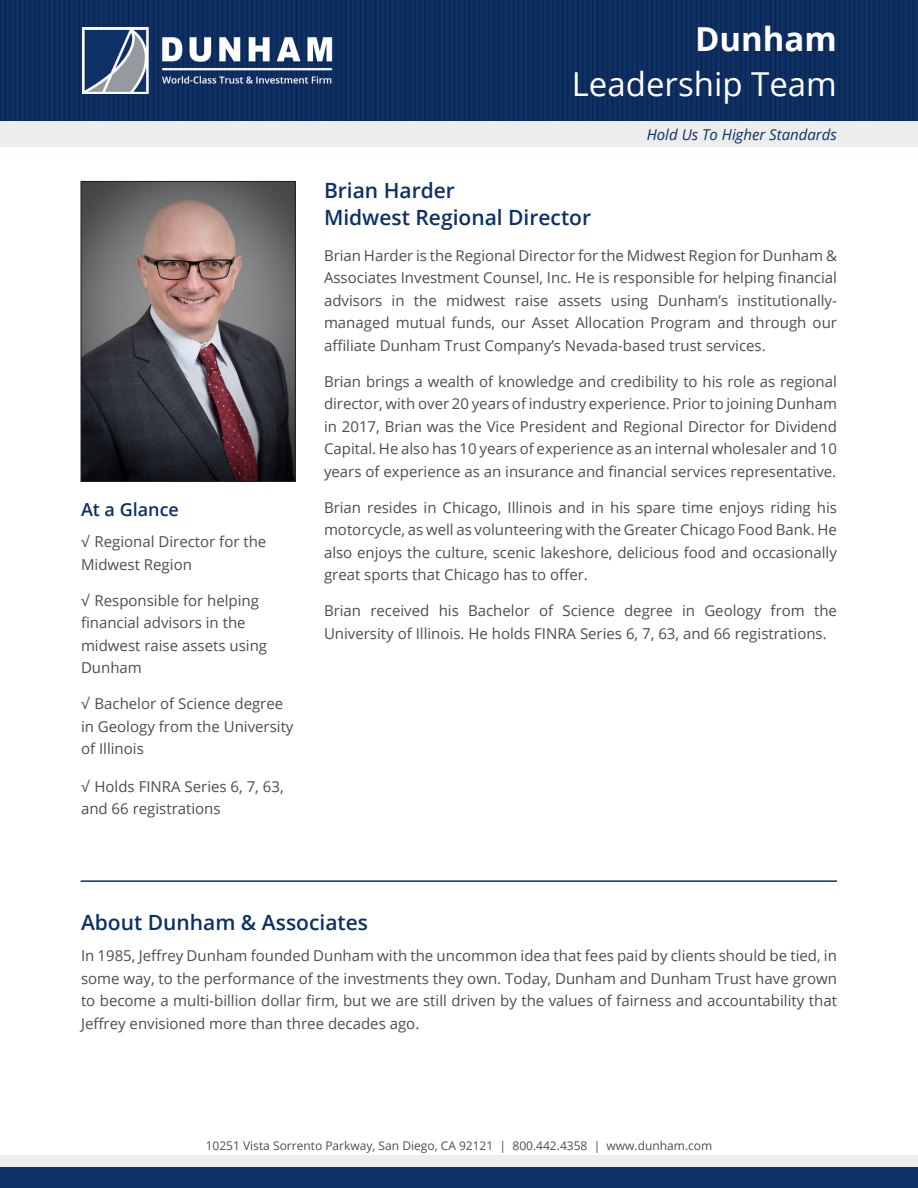
<style>
.page{position:relative;width:918px;height:1188px;background:#fff}
.page>*{position:absolute;margin:0;border:0;box-sizing:border-box;transform-origin:0 0}
.Page_Title_-_White{font:33px "Open Sans";color:#fff}
.Page_Title_-_White-2{font:700 33px "Open Sans";color:#fff}
.Subhead_12pt_-_Blue{font:600 21px "Open Sans";color:#0d3166}
.Subhead_12pt_-_Blue-2{font:600 18px "Open Sans";color:#0d3166}
.Body_Regular{font:15px/22.5px "Open Sans";color:#4d4d4d;text-align:justify}
.Checkmark_Bullet_Mai{font:15px/22.5px "Open Sans";color:#4d4d4d}
.Blue_Slogan_Line{font:italic 15px "Open Sans";color:#0d3166}
.Address{font:12px "Open Sans";color:#4d4d4d}
</style>
<div class="page">
<img style="left:0;top:0;width:918px;height:122px">
<div style="left:0;top:122px;width:918px;height:25px;background:#eceded"></div>
<div style="left:0;top:1156px;width:918px;height:22px;background:#eceded"></div>
<div style="left:0;top:1168px;width:918px;height:20px;background:#0d3166"></div>
<img style="left:82px;top:27px;width:266px;height:66px">
<img style="left:83px;top:183px;width:211px;height:297px">
<div style="left:81px;top:181px;width:215px;height:301px;border:1px solid #231f20"></div>
<hr style="left:81px;top:880px;width:756px;height:2px;background:#0d3166">
<p class="Page_Title_-_White-2" style="left:695px;top:15px;width:143px">Dunham</p>
<p class="Page_Title_-_White" style="left:572px;top:61px;width:267px">Leadership Team</p>
<p class="Subhead_12pt_-_Blue-2" style="left:81px;top:497px;width:100px">At a Glance</p>
<p class="Checkmark_Bullet_Mai" style="left:81px;top:530px;width:187px">√ Regional Director for the<br>Midwest Region</p>
<p class="Checkmark_Bullet_Mai" style="left:81px;top:589px;width:188px">√ Responsible for helping financial advisors in the midwest raise assets using<br>Dunham</p>
<p class="Checkmark_Bullet_Mai" style="left:81px;top:692px;width:214px">√ Bachelor of Science degree in Geology from the University of Illinois</p>
<p class="Checkmark_Bullet_Mai" style="left:81px;top:775px;width:204px">√ Holds FINRA Series 6, 7, 63, and 66 registrations</p>
<p class="Blue_Slogan_Line" style="left:647px;top:124px;width:192px">Hold Us To Higher Standards</p>
<p class="Subhead_12pt_-_Blue" style="left:324px;top:175px;width:132px">Brian Harder</p>
<p class="Subhead_12pt_-_Blue" style="left:324px;top:203px;width:269px">Midwest Regional Director</p>
<p class="Body_Regular" style="left:324px;top:244px;width:515px">Brian Harder is the Regional Director for the Midwest Region for Dunham &amp; Associates Investment Counsel, Inc. He is responsible for helping financial advisors in the midwest raise assets using Dunham’s institutionally&shy;managed mutual funds, our Asset Allocation Program and through our affiliate Dunham Trust Company’s Nevada-based trust services.</p>
<p class="Body_Regular" style="left:324px;top:370px;width:515px">Brian brings a wealth of knowledge and credibility to his role as regional director, with over 20 years of industry experience. Prior to joining Dunham in 2017, Brian was the Vice President and Regional Director for Dividend Capital. He also has 10 years of experience as an internal wholesaler and 10 years of experience as an insurance and financial services representative.</p>
<p class="Body_Regular" style="left:324px;top:496px;width:515px">Brian resides in Chicago, Illinois and in his spare time enjoys riding his motorcycle, as well as volunteering with the Greater Chicago Food Bank. He also enjoys the culture, scenic lakeshore, delicious food and occasionally great sports that Chicago has to offer.</p>
<p class="Body_Regular" style="left:324px;top:599px;width:515px">Brian received his Bachelor of Science degree in Geology from the<br>University of Illinois. He holds FINRA Series 6, 7, 63, and 66 registrations.</p>
<p class="Subhead_12pt_-_Blue" style="left:81px;top:908px;width:289px">About Dunham &amp; Associates</p>
<p class="Body_Regular" style="left:81px;top:944px;width:757px">In 1985, Jeffrey Dunham founded Dunham with the uncommon idea that fees paid by clients should be tied, in some way, to the performance of the investments they own. Today, Dunham and Dunham Trust have grown to become a multi-billion dollar firm, but we are still driven by the values of fairness and accountability that Jeffrey envisioned more than three decades ago.</p>
<p class="Address" style="left:206px;top:1137px;width:508px">10251 Vista Sorrento Parkway, San Diego, CA 92121 | 800.442.4358 | www.dunham.com</p>
</div>
